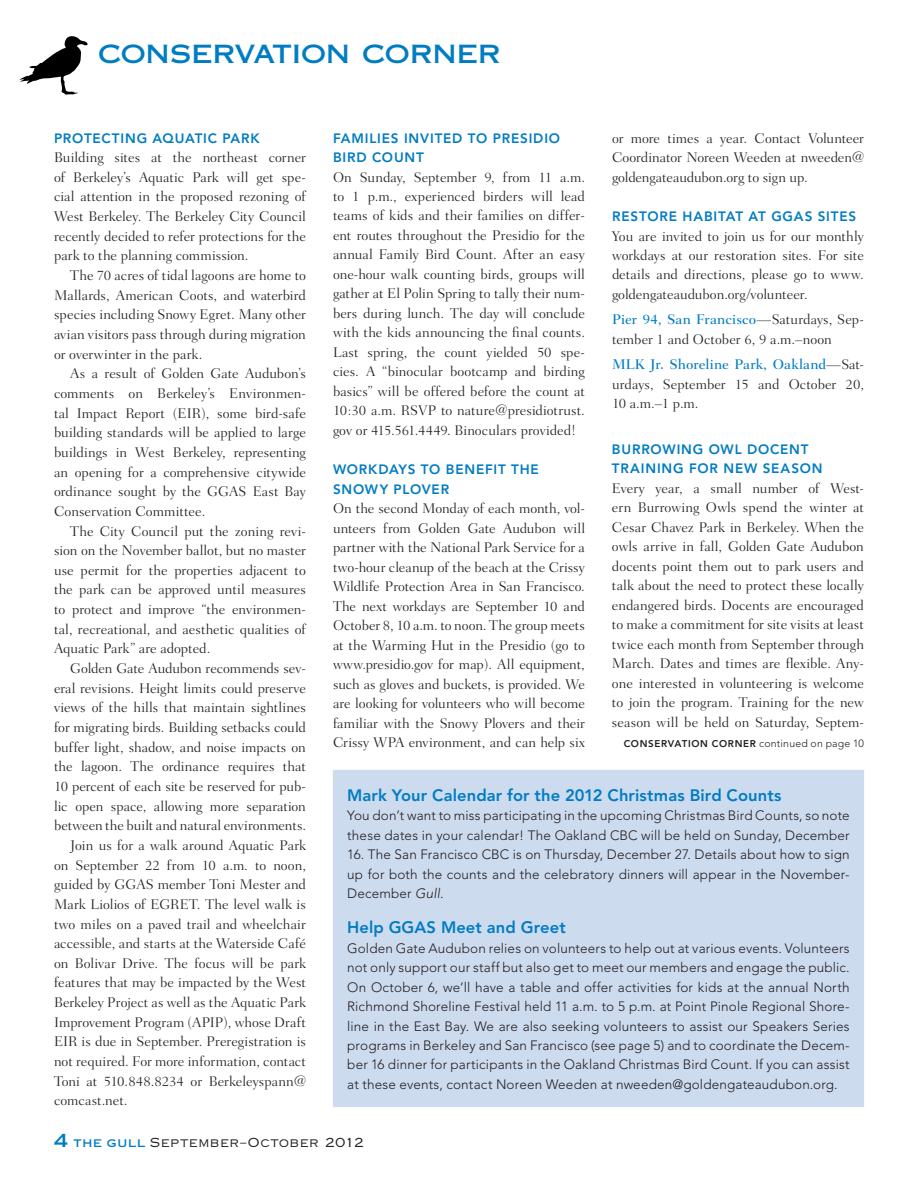
<style>
.page{position:relative;width:918px;height:1188px;background:#fff}
.page>*{position:absolute;margin:0;border:0;box-sizing:border-box;transform-origin:0 0}
.Deptartment_Title{font:30px "Copperplate Thirty One AB";letter-spacing:-.02em;color:#007cc2}
.Sidebar_Headline_2{font:800 16.5px "Avenir";letter-spacing:.005em;color:#007cc2}
.Text-1st_paragraph{font:300 14.25px/19.5px "Fairfield LH";letter-spacing:-.005em;color:#231f20;text-align:justify}
.Text-Main{font:300 14.25px/19.6px "Fairfield LH";color:#231f20;text-align:justify}
.Sidebar_Text{font:300 13.5px/19.5px "Avenir";letter-spacing:.01em;color:#231f20;text-align:justify}
.Text-Subhead_1{font:800 13.5px/19.5px "Avenir";letter-spacing:.06em;color:#007cc2}
.Headline_Cover{font:12.6px "Copperplate Thirty Two AB";letter-spacing:.035em;color:#231f20}
.t1{font:800 9.75px "Avenir";letter-spacing:.07em;color:#231f20}
.s1{font-weight:500;color:#007cc2}
.s2{font-weight:300;font-size:10.5px}
.s3{font-style:italic}
.s4{font-family:"Copperplate Thirty One AB";font-size:18px;color:#007cc2}
.s5{font-family:"Copperplate Thirty One AB";font-size:10.5px;color:#007cc2}
</style>
<div class="page">
<svg style="left:19px;top:36px;width:69px;height:59px"></svg>
<div style="left:333px;top:770px;width:531px;height:337px;background:#cddbef"></div>
<p class="Deptartment_Title" style="left:98px;top:35px;width:404px">conservation corner</p>
<p class="Text-Subhead_1" style="left:54px;top:128px;width:207px">PROTECTING AQUATIC PARK</p>
<p class="Text-1st_paragraph" style="left:54px;top:148px;width:254px">Building sites at the northeast corner of Berkeley’s Aquatic Park will get spe&shy;cial attention in the proposed rezoning of West Berkeley. The Berkeley City Council recently decided to refer protections for the park to the planning commission.</p>
<p class="Text-Main" style="left:54px;top:266px;width:254px;text-indent:16px">The 70 acres of tidal lagoons are home to Mallards, American Coots, and waterbird species including Snowy Egret. Many other avian visitors pass through during migration or overwinter in the park.</p>
<p class="Text-Main" style="left:54px;top:364px;width:253px;text-indent:16px">As a result of Golden Gate Audubon’s comments on Berkeley’s Environmen&shy;tal Impact Report (EIR), some bird-safe building standards will be applied to large buildings in West Berkeley, representing an opening for a comprehensive citywide ordinance sought by the GGAS East Bay Conservation Committee.</p>
<p class="Text-Main" style="left:54px;top:521px;width:254px;text-indent:16px">The City Council put the zoning revi&shy;sion on the November ballot, but no master use permit for the properties adjacent to the park can be approved until measures to protect and improve “the environmen&shy;tal, recreational, and aesthetic qualities of Aquatic Park” are adopted.</p>
<p class="Text-Main" style="left:54px;top:659px;width:254px;text-indent:16px">Golden Gate Audubon recommends sev&shy;eral revisions. Height limits could preserve views of the hills that maintain sightlines for migrating birds. Building setbacks could buffer light, shadow, and noise impacts on the lagoon. The ordinance requires that 10 percent of each site be reserved for pub&shy;lic open space, allowing more separation between the built and natural environments.</p>
<p class="Text-Main" style="left:54px;top:835px;width:254px;text-indent:16px">Join us for a walk around Aquatic Park on September 22 from 10 a.m. to noon, guided by GGAS member Toni Mester and Mark Liolios of EGRET. The level walk is two miles on a paved trail and wheelchair accessible, and starts at the Waterside Café on Bolivar Drive. The focus will be park features that may be impacted by the West Berkeley Project as well as the Aquatic Park Improvement Program (APIP), whose Draft EIR is due in September. Preregistration is not required. For more information, contact Toni at 510.848.8234 or Berkeleyspann@ comcast.net.</p>
<p class="Text-Subhead_1" style="left:333px;top:128px;width:229px">FAMILIES INVITED TO PRESIDIO<br>BIRD COUNT</p>
<p class="Text-1st_paragraph" style="left:333px;top:167px;width:254px">On Sunday, September 9, from 11 a.m. to 1 p.m., experienced birders will lead teams of kids and their families on differ&shy;ent routes throughout the Presidio for the annual Family Bird Count. After an easy one-hour walk counting birds, groups will gather at El Polin Spring to tally their num&shy;bers during lunch. The day will conclude with the kids announcing the final counts.<br>Last spring, the count yielded 50 spe&shy;cies. A “binocular bootcamp and birding basics” will be offered before the count at 10:30 a.m. RSVP to nature@presidiotrust. gov or 415.561.4449. Binoculars provided!</p>
<p class="Text-Subhead_1" style="left:333px;top:460px;width:207px">WORKDAYS TO BENEFIT THE<br>SNOWY PLOVER</p>
<p class="Text-1st_paragraph" style="left:333px;top:499px;width:254px">On the second Monday of each month, vol&shy;unteers from Golden Gate Audubon will partner with the National Park Service for a two-hour cleanup of the beach at the Crissy Wildlife Protection Area in San Francisco.<br>The next workdays are September 10 and October 8, 10 a.m. to noon. The group meets at the Warming Hut in the Presidio (go to www.presidio.gov for map). All equipment, such as gloves and buckets, is provided. We are looking for volunteers who will become familiar with the Snowy Plovers and their Crissy WPA environment, and can help six</p>
<p class="Text-1st_paragraph" style="left:612px;top:128px;width:254px">or more times a year. Contact Volunteer Coordinator Noreen Weeden at nweeden@ goldengateaudubon.org to sign up.</p>
<p class="Text-Subhead_1" style="left:612px;top:207px;width:246px">RESTORE HABITAT AT GGAS SITES</p>
<p class="Text-1st_paragraph" style="left:612px;top:226px;width:253px">You are invited to join us for our monthly workdays at our restoration sites. For site details and directions, please go to www. goldengateaudubon.org/volunteer.</p>
<p class="Text-1st_paragraph" style="left:612px;top:310px;width:253px"><span class="s1">Pier 94, San Francisco</span>—Saturdays, Sep&shy;tember 1 and October 6, 9 a.m.–noon</p>
<p class="Text-1st_paragraph" style="left:612px;top:355px;width:254px"><span class="s1">MLK Jr. Shoreline Park, Oakland</span>—Sat&shy;urdays, September 15 and October 20, 10 a.m.–1 p.m.</p>
<p class="Text-Subhead_1" style="left:612px;top:439px;width:212px">BURROWING OWL DOCENT<br>TRAINING FOR NEW SEASON</p>
<p class="Text-1st_paragraph" style="left:612px;top:478px;width:254px">Every year, a small number of West&shy;ern Burrowing Owls spend the winter at Cesar Chavez Park in Berkeley. When the owls arrive in fall, Golden Gate Audubon docents point them out to park users and talk about the need to protect these locally endangered birds. Docents are encouraged to make a commitment for site visits at least twice each month from September through March. Dates and times are flexible. Any&shy;one interested in volunteering is welcome to join the program. Training for the new season will be held on Saturday, Septem-</p>
<p class="t1" style="left:624px;top:738px;width:242px">CONSERVATION CORNER <span class="s2">continued on page 10</span></p>
<p class="Sidebar_Headline_2" style="left:347px;top:785px;width:436px">Mark Your Calendar for the 2012 Christmas Bird Counts</p>
<p class="Sidebar_Text" style="left:347px;top:806px;width:504px">You don’t want to miss participating in the upcoming Christmas Bird Counts, so note these dates in your calendar! The Oakland CBC will be held on Sunday, December</p>
<p class="Sidebar_Text" style="left:347px;top:845px;width:504px">16. The San Francisco CBC is on Thursday, December 27. Details about how to sign up for both the counts and the celebratory dinners will appear in the November-December <span class="s3">Gull</span>.</p>
<p class="Sidebar_Headline_2" style="left:347px;top:918px;width:220px">Help GGAS Meet and Greet</p>
<p class="Sidebar_Text" style="left:347px;top:938px;width:504px">Golden Gate Audubon relies on volunteers to help out at various events. Volunteers not only support our staff but also get to meet our members and engage the public.<br>On October 6, we’ll have a table and offer activities for kids at the annual North Richmond Shoreline Festival held 11 a.m. to 5 p.m. at Point Pinole Regional Shore&shy;line in the East Bay. We are also seeking volunteers to assist our Speakers Series programs in Berkeley and San Francisco (see page 5) and to coordinate the Decem&shy;ber 16 dinner for participants in the Oakland Christmas Bird Count. If you can assist at these events, contact Noreen Weeden at nweeden@goldengateaudubon.org.</p>
<p class="Headline_Cover" style="left:54px;top:1135px;width:311px"><span class="s4">4</span> <span class="s5">THE GULL</span> SEPTEMBER–OCTOBER 2012</p>
</div>
